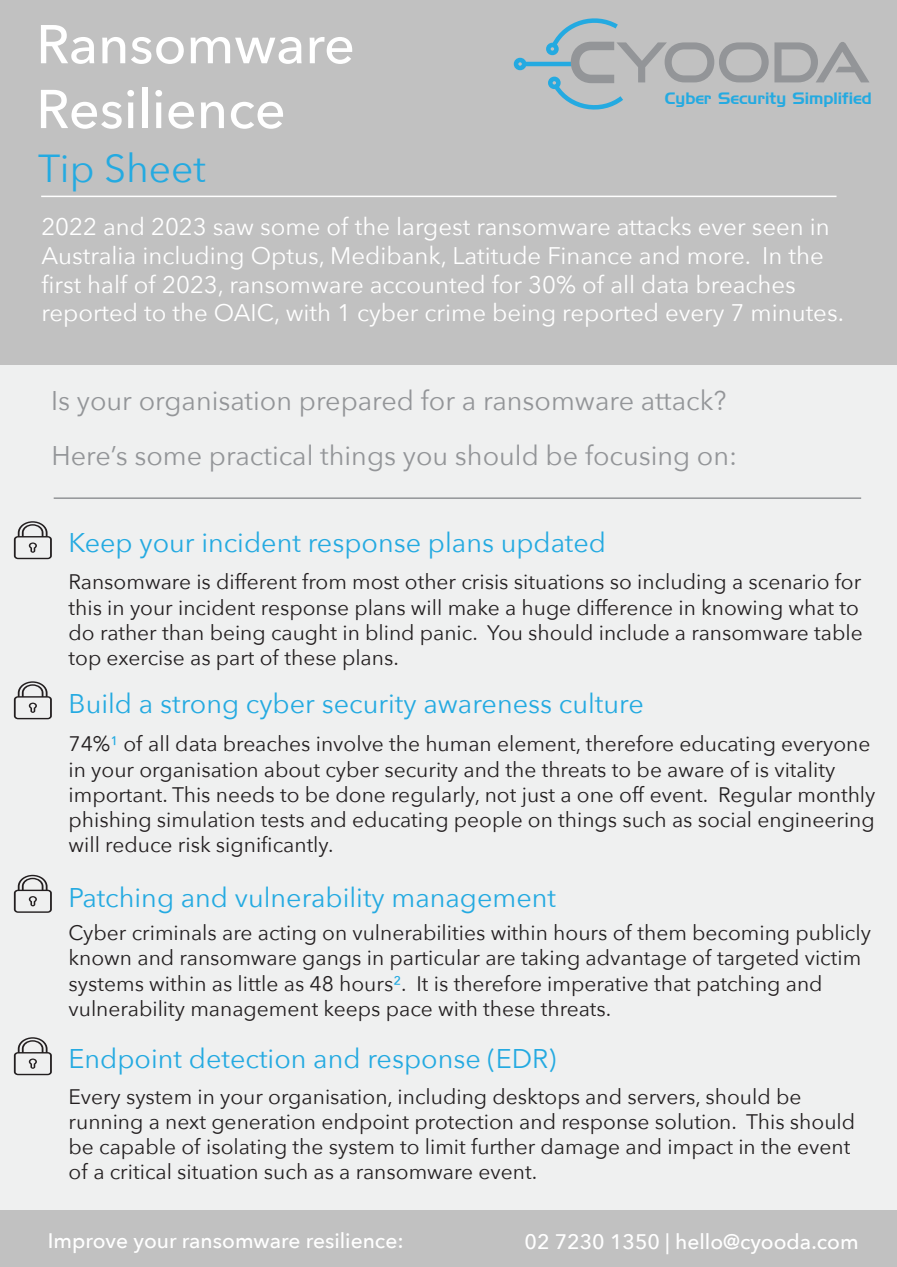
<style>
.page{position:relative;width:897px;height:1267px;background:#fff}
.page>*{position:absolute;margin:0;border:0;box-sizing:border-box;transform-origin:0 0}
.t1{font:55.05px "Good Times Rg";color:#939598}
.t2{font:500 54px/64.8px "Avenir Next";color:#fff}
.t3{font:39px "Avenir Next";color:#24aae1}
.t4{font:27px "Avenir Next";color:#24aae1}
.t5{font:27px/54.6px "Avenir Next";color:#939598}
.t6{font:24px/28.8px "Avenir Next";color:#fff}
.t7{font:21px/25.2px "Avenir Next";color:#231f20}
.t8{font:500 21px "Avenir Next";color:#fff}
.t9{font:16.05px "Handel Gothic BT";color:#24aae1}
.s1{color:#24aae1}
</style>
<div class="page">
<div style="left:0;top:364px;width:897px;height:854px;background:#eff0f0"></div>
<div style="left:0;top:0;width:897px;height:364px;background:#c1c1c1"></div>
<hr style="left:524px;top:62px;width:47px;height:4px;background:#24aae1">
<div style="left:546px;top:43px;width:12px;height:12px;border:4px solid #24aae1;border-radius:50%"></div>
<svg style="left:548px;top:18px;width:75px;height:92px"></svg>
<div style="left:514px;top:58px;width:12px;height:12px;border:4px solid #24aae1;border-radius:50%"></div>
<hr style="left:54px;top:497px;width:807px;height:2px;background:#939598">
<svg style="left:14px;top:521px;width:38px;height:38px"></svg>
<svg style="left:14px;top:681px;width:38px;height:38px"></svg>
<svg style="left:14px;top:875px;width:38px;height:38px"></svg>
<svg style="left:14px;top:1037px;width:38px;height:38px"></svg>
<div style="left:0;top:1210px;width:897px;height:57px;background:#c1c1c1"></div>
<hr style="left:41px;top:196px;width:795px;height:1px;background:#fff">
<h2 class="t2" style="left:36px;top:10px;width:320px">Ransomware<br>Resilience</h2>
<h3 class="t3" style="left:38px;top:136px;width:169px">Tip Sheet</h3>
<h1 class="t1" style="left:569px;top:29px;width:303px">CYOODA</h1>
<p class="t9" style="left:665px;top:89px;width:208px">Cyber Security Simplified</p>
<p class="t6" style="left:41px;top:211px;width:804px">2022 and 2023 saw some of the largest ransomware attacks ever seen in Australia including Optus, Medibank, Latitude Finance and more. In the first half of 2023, ransomware accounted for 30% of all data breaches reported to the OAIC, with 1 cyber crime being reported every 7 minutes.</p>
<p class="t5" style="left:51px;top:373px;width:687px">Is your organisation prepared for a ransomware attack?<br>Here’s some practical things you should be focusing on:</p>
<p class="t4" style="left:69px;top:519px;width:539px">Keep your incident response plans updated</p>
<p class="t7" style="left:69px;top:568px;width:795px">Ransomware is different from most other crisis situations so including a scenario for this in your incident response plans will make a huge difference in knowing what to do rather than being caught in blind panic. You should include a ransomware table top exercise as part of these plans.</p>
<p class="t4" style="left:69px;top:681px;width:577px">Build a strong cyber security awareness culture</p>
<p class="t7" style="left:69px;top:730px;width:808px">74%<span class="s1">¹</span> of all data breaches involve the human element, therefore educating everyone in your organisation about cyber security and the threats to be aware of is vitality important. This needs to be done regularly, not just a one off event. Regular monthly phishing simulation tests and educating people on things such as social engineering will reduce risk significantly.</p>
<p class="t4" style="left:69px;top:874px;width:489px">Patching and vulnerability management</p>
<p class="t7" style="left:69px;top:919px;width:804px">Cyber criminals are acting on vulnerabilities within hours of them becoming publicly known and ransomware gangs in particular are taking advantage of targeted victim systems within as little as 48 hours<span class="s1">²</span>. It is therefore imperative that patching and vulnerability management keeps pace with these threats.</p>
<p class="t4" style="left:69px;top:1036px;width:489px">Endpoint detection and response (EDR)</p>
<p class="t7" style="left:69px;top:1083px;width:788px">Every system in your organisation, including desktops and servers, should be running a next generation endpoint protection and response solution. This should be capable of isolating the system to limit further damage and impact in the event of a critical situation such as a ransomware event.</p>
<p class="t8" style="left:48px;top:1222px;width:357px">Improve your ransomware resilience:</p>
<p class="t8" style="left:524px;top:1223px;width:336px">02 7230 1350 | hello@cyooda.com</p>
</div>
